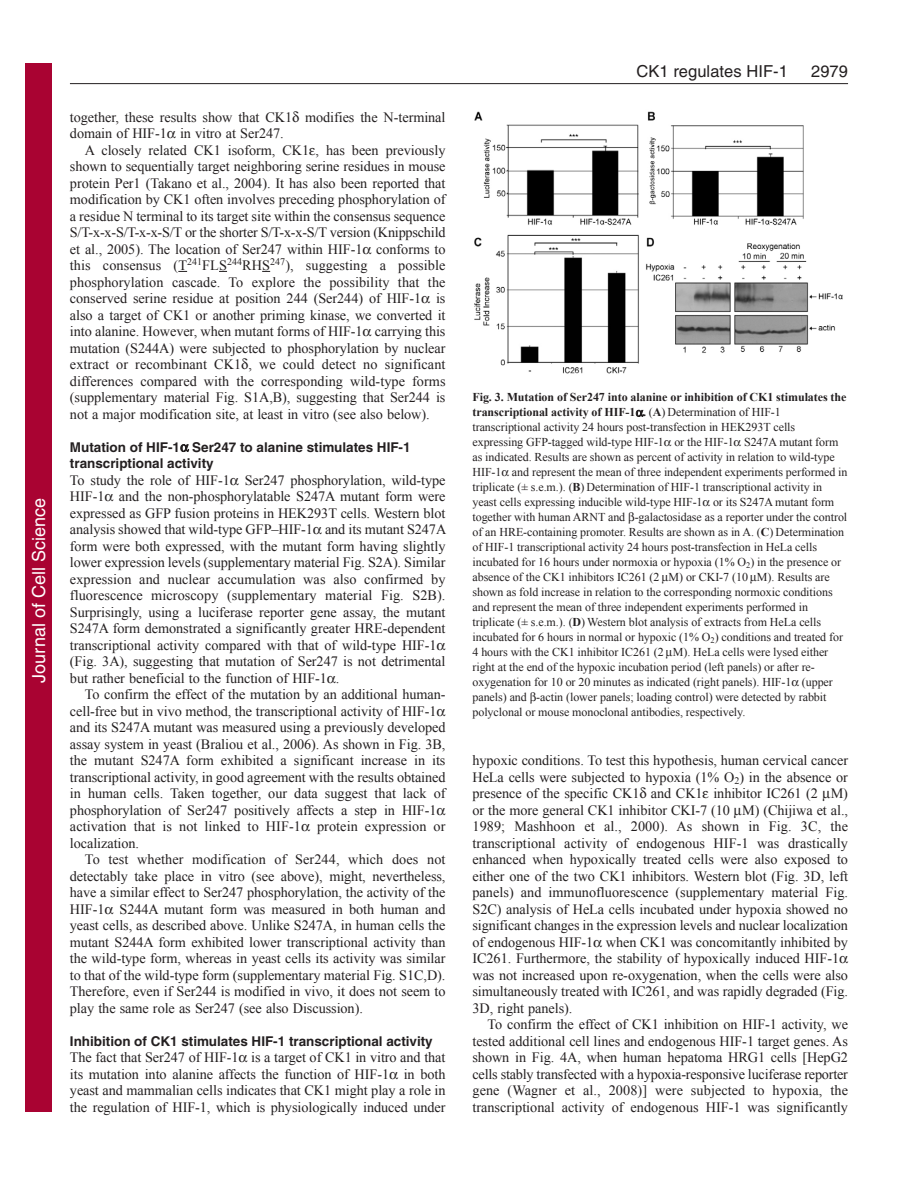
<style>
.page{position:relative;width:918px;height:1188px;background:#fff}
.page>*{position:absolute;margin:0;border:0;box-sizing:border-box;transform-origin:0 0}
.t1{font:18px "Helvetica";color:#fff}
.t2{font:16.5px "Helvetica";letter-spacing:.005em;color:#231f20}
.t3{font:14.25px/16.5px "Times New Roman";letter-spacing:-.005em;color:#231f20}
.t4{font:700 13.5px/16.5px "Helvetica";color:#231f20}
.t5{font:12px/15px "Times New Roman";letter-spacing:-.005em;color:#231f20}
.s1{font-weight:700}
</style>
<div class="page">
<hr style="left:70px;top:83px;width:778px;height:1px;background:#231f20">
<img style="left:474px;top:111px;width:369px;height:263px">
<div style="left:26px;top:64px;width:26px;height:1048px;background:#a90332"></div>
<p class="t1" style="left:28px;top:683px;width:186px;rotate:-90deg">Journal of Cell Science</p>
<p class="t3" style="left:70px;top:108px;width:377px">together, these results show that CK1 modifies the N-terminal domain of HIF-1 in vitro at Ser247.</p>
<p class="t3" style="left:70px;top:141px;width:377px;text-align:justify;text-indent:15px">A closely related CK1 isoform, CK1 , has been previously shown to sequentially target neighboring serine residues in mouse protein Per1 (Takano et al., 2004). It has also been reported that modification by CK1 often involves preceding phosphorylation of a residue N terminal to its target site within the consensus sequence S/T-x-x-S/T-x-x-S/T or the shorter S/T-x-x-S/T version (Knippschild et al., 2005). The location of Ser247 within HIF-1 conforms to this consensus (T<sup>241</sup>FLS<sup>244</sup>RHS<sup>247</sup>), suggesting a possible phosphorylation cascade. To explore the possibility that the conserved serine residue at position 244 (Ser244) of HIF-1 is also a target of CK1 or another priming kinase, we converted it into alanine. However, when mutant forms of HIF-1 carrying this mutation (S244A) were subjected to phosphorylation by nuclear extract or recombinant CK1 , we could detect no significant differences compared with the corresponding wild-type forms (supplementary material Fig. S1A,B), suggesting that Ser244 is not a major modification site, at least in vitro (see also below).</p>
<p class="t4" style="left:70px;top:440px;width:342px">Mutation of HIF-1 Ser247 to alanine stimulates HIF-1 transcriptional activity</p>
<p class="t3" style="left:70px;top:471px;width:378px">To study the role of HIF-1 Ser247 phosphorylation, wild-type HIF-1 and the non-phosphorylatable S247A mutant form were expressed as GFP fusion proteins in HEK293T cells. Western blot analysis showed that wild-type GFP–HIF-1 and its mutant S247A form were both expressed, with the mutant form having slightly lower expression levels (supplementary material Fig. S2A). Similar expression and nuclear accumulation was also confirmed by fluorescence microscopy (supplementary material Fig. S2B).<br>Surprisingly, using a luciferase reporter gene assay, the mutant S247A form demonstrated a significantly greater HRE-dependent transcriptional activity compared with that of wild-type HIF-1 (Fig. 3A), suggesting that mutation of Ser247 is not detrimental but rather beneficial to the function of HIF-1 .</p>
<p class="t3" style="left:70px;top:686px;width:377px;text-indent:15px">To confirm the effect of the mutation by an additional human&shy;cell-free but in vivo method, the transcriptional activity of HIF-1 and its S247A mutant was measured using a previously developed assay system in yeast (Braliou et al., 2006). As shown in Fig. 3B, the mutant S247A form exhibited a significant increase in its transcriptional activity, in good agreement with the results obtained in human cells. Taken together, our data suggest that lack of phosphorylation of Ser247 positively affects a step in HIF-1 activation that is not linked to HIF-1 protein expression or localization.</p>
<p class="t3" style="left:70px;top:851px;width:377px;text-align:justify;text-indent:15px">To test whether modification of Ser244, which does not detectably take place in vitro (see above), might, nevertheless, have a similar effect to Ser247 phosphorylation, the activity of the HIF-1 S244A mutant form was measured in both human and yeast cells, as described above. Unlike S247A, in human cells the mutant S244A form exhibited lower transcriptional activity than the wild-type form, whereas in yeast cells its activity was similar to that of the wild-type form (supplementary material Fig. S1C,D).<br>Therefore, even if Ser244 is modified in vivo, it does not seem to play the same role as Ser247 (see also Discussion).</p>
<p class="t4" style="left:70px;top:1034px;width:364px">Inhibition of CK1 stimulates HIF-1 transcriptional activity</p>
<p class="t3" style="left:70px;top:1049px;width:377px;text-align:justify">The fact that Ser247 of HIF-1 is a target of CK1 in vitro and that its mutation into alanine affects the function of HIF-1 in both yeast and mammalian cells indicates that CK1 might play a role in the regulation of HIF-1, which is physiologically induced under</p>
<p class="t2" style="left:636px;top:65px;width:153px">CK1 regulates HIF-1</p>
<p class="t2" style="left:811px;top:65px;width:38px">2979</p>
<p class="t5" style="left:472px;top:390px;width:377px"><span class="s1">Fig. 3. Mutation of Ser247 into alanine or inhibition of CK1 stimulates the transcriptional activity of HIF-1 .</span> (<span class="s1">A</span>) Determination of HIF-1 transcriptional activity 24 hours post-transfection in HEK293T cells expressing GFP-tagged wild-type HIF-1 or the HIF-1 S247A mutant form as indicated. Results are shown as percent of activity in relation to wild-type HIF-1 and represent the mean of three independent experiments performed in triplicate (± s.e.m.). (<span class="s1">B</span>) Determination of HIF-1 transcriptional activity in yeast cells expressing inducible wild-type HIF-1 or its S247A mutant form together with human ARNT and -galactosidase as a reporter under the control of an HRE-containing promoter. Results are shown as in A. (<span class="s1">C</span>) Determination of HIF-1 transcriptional activity 24 hours post-transfection in HeLa cells incubated for 16 hours under normoxia or hypoxia (1% O<sub>2</sub>) in the presence or absence of the CK1 inhibitors IC261 (2 M) or CKI-7 (10 M). Results are shown as fold increase in relation to the corresponding normoxic conditions and represent the mean of three independent experiments performed in triplicate (± s.e.m.). (<span class="s1">D</span>) Western blot analysis of extracts from HeLa cells incubated for 6 hours in normal or hypoxic (1% O<sub>2</sub>) conditions and treated for 4 hours with the CK1 inhibitor IC261 (2 M). HeLa cells were lysed either right at the end of the hypoxic incubation period (left panels) or after re&shy;oxygenation for 10 or 20 minutes as indicated (right panels). HIF-1 (upper panels) and -actin (lower panels; loading control) were detected by rabbit polyclonal or mouse monoclonal antibodies, respectively.</p>
<p class="t3" style="left:472px;top:752px;width:377px">hypoxic conditions. To test this hypothesis, human cervical cancer HeLa cells were subjected to hypoxia (1% O<sub>2</sub>) in the absence or presence of the specific CK1 and CK1 inhibitor IC261 (2 M) or the more general CK1 inhibitor CKI-7 (10 M) (Chijiwa et al., 1989; Mashhoon et al., 2000). As shown in Fig. 3C, the transcriptional activity of endogenous HIF-1 was drastically enhanced when hypoxically treated cells were also exposed to either one of the two CK1 inhibitors. Western blot (Fig. 3D, left panels) and immunofluorescence (supplementary material Fig.<br>S2C) analysis of HeLa cells incubated under hypoxia showed no significant changes in the expression levels and nuclear localization of endogenous HIF-1 when CK1 was concomitantly inhibited by IC261. Furthermore, the stability of hypoxically induced HIF-1 was not increased upon re-oxygenation, when the cells were also simultaneously treated with IC261, and was rapidly degraded (Fig.<br>3D, right panels).</p>
<p class="t3" style="left:472px;top:1016px;width:377px;text-align:justify;text-indent:15px">To confirm the effect of CK1 inhibition on HIF-1 activity, we tested additional cell lines and endogenous HIF-1 target genes. As shown in Fig. 4A, when human hepatoma HRG1 cells [HepG2 cells stably transfected with a hypoxia-responsive luciferase reporter gene (Wagner et al., 2008)] were subjected to hypoxia, the transcriptional activity of endogenous HIF-1 was significantly</p>
</div>
